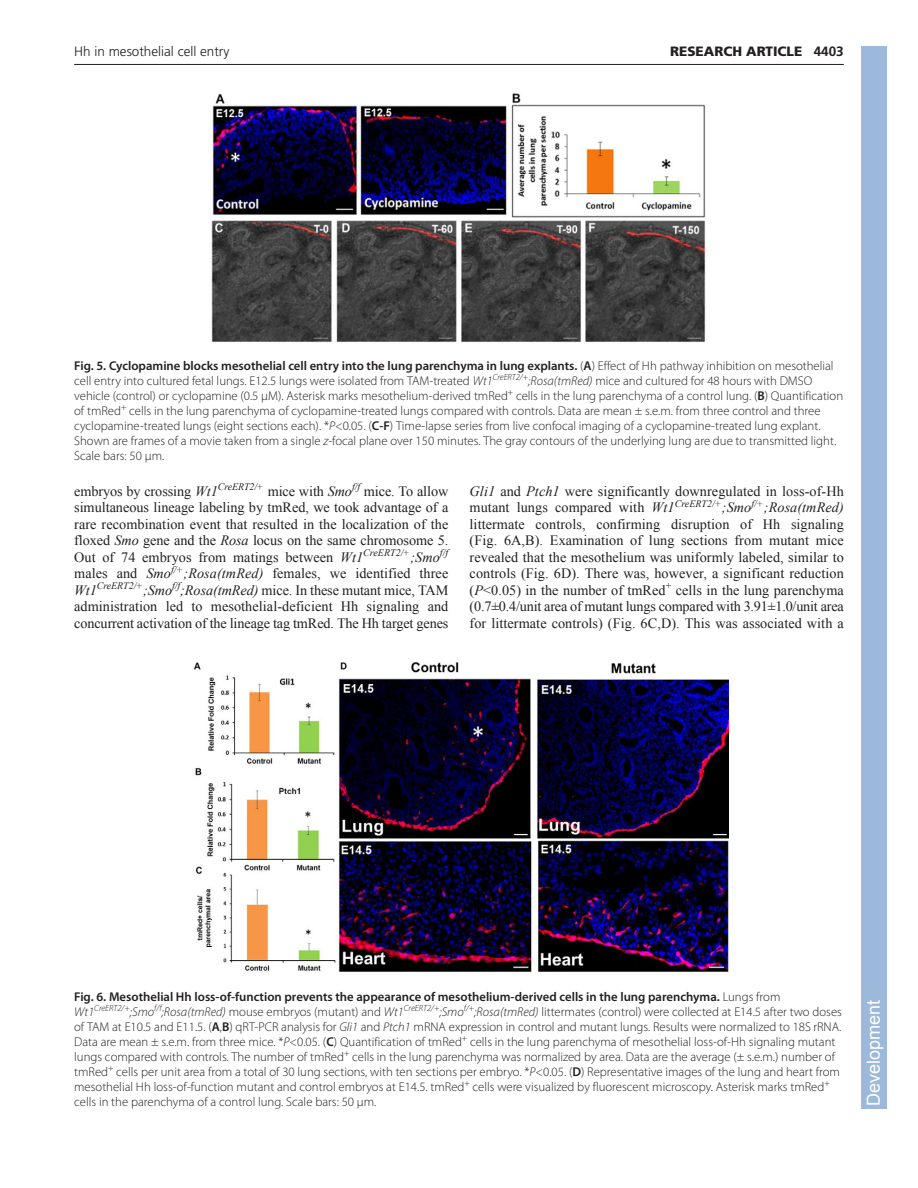
<style>
.page{position:relative;width:918px;height:1188px;background:#fff}
.page>*{position:absolute;margin:0;border:0;box-sizing:border-box;transform-origin:0 0}
.t1{font:18px "Arial";color:#fff}
.t2{font:14.25px/16.5px "Times New Roman";letter-spacing:-.01em;color:#231f20;text-align:justify}
.t3{font:300 13.5px "Frutiger";color:#231f20}
.t4{font:900 13.5px "Frutiger LT Std";color:#231f20}
.t5{font:300 12.75px/15px "Myriad Pro";color:#231f20}
.s1{font-weight:700}
.s2{font-weight:600}
.s3{font-style:italic}
</style>
<div class="page">
<hr style="left:74px;top:64px;width:770px;height:1px;background:#231f20">
<img style="left:211px;top:93px;width:495px;height:249px">
<img style="left:193px;top:662px;width:535px;height:310px">
<div style="left:861px;top:46px;width:25px;height:1063px;background:#9cb9db"></div>
<p class="t3" style="left:74px;top:46px;width:157px">Hh in mesothelial cell entry</p>
<p class="t4" style="left:670px;top:45px;width:175px">RESEARCH ARTICLE <span class="s1">4403</span></p>
<p class="t5" style="left:74px;top:359px;width:771px"><span class="s2">Fig. 5. Cyclopamine blocks mesothelial cell entry into the lung parenchyma in lung explants.</span> (<span class="s2">A</span>) Effect of Hh pathway inhibition on mesothelial cell entry into cultured fetal lungs. E12.5 lungs were isolated from TAM-treated <span class="s3">Wt1</span><sup>CreERT2/+</sup><span class="s3">;Rosa(tmRed)</span> mice and cultured for 48 hours with DMSO vehicle (control) or cyclopamine (0.5 μM). Asterisk marks mesothelium-derived tmRed<sup>+</sup> cells in the lung parenchyma of a control lung. (<span class="s2">B</span>) Quantification of tmRed<sup>+</sup> cells in the lung parenchyma of cyclopamine-treated lungs compared with controls. Data are mean ± s.e.m. from three control and three cyclopamine-treated lungs (eight sections each). *<span class="s3">P</span>&lt;0.05. (<span class="s2">C-F</span>) Time-lapse series from live confocal imaging of a cyclopamine-treated lung explant.<br>Shown are frames of a movie taken from a single <span class="s3">z-</span>focal plane over 150 minutes. The gray contours of the underlying lung are due to transmitted light.<br>Scale bars: 50 μm.</p>
<p class="t2" style="left:74px;top:483px;width:376px">embryos by crossing <span class="s3">Wt1</span><sup>CreERT2/+</sup> mice with <span class="s3">Smo</span><sup>f/f</sup> mice. To allow simultaneous lineage labeling by tmRed, we took advantage of a rare recombination event that resulted in the localization of the floxed <span class="s3">Smo</span> gene and the <span class="s3">Rosa</span> locus on the same chromosome 5.<br>Out of 74 embryos from matings between <span class="s3">Wt1</span><sup>CreERT2/+</sup><span class="s3">;Smo</span><sup>f/f </sup>males and <span class="s3">Smo</span><sup>f/+</sup><span class="s3">;Rosa(tmRed)</span> females, we identified three <span class="s3">Wt1</span><sup>CreERT2/+</sup><span class="s3">;Smo</span><sup>f/f</sup><span class="s3">;Rosa(tmRed)</span> mice. In these mutant mice, TAM administration led to mesothelial-deficient Hh signaling and concurrent activation of the lineage tag tmRed. The Hh target genes</p>
<p class="t2" style="left:470px;top:483px;width:376px"><span class="s3">Gli1</span> and <span class="s3">Ptch1</span> were significantly downregulated in loss-of-Hh mutant lungs compared with <span class="s3">Wt1</span><sup>CreERT2/+</sup><span class="s3">;Smo</span><sup>f/+</sup><span class="s3">;Rosa(tmRed) </span>littermate controls, confirming disruption of Hh signaling (Fig. 6A,B). Examination of lung sections from mutant mice revealed that the mesothelium was uniformly labeled, similar to controls (Fig. 6D). There was, however, a significant reduction (<span class="s3">P</span>&lt;0.05) in the number of tmRed<sup>+</sup> cells in the lung parenchyma (0.7±0.4/unit area of mutant lungs compared with 3.91±1.0/unit area for littermate controls) (Fig. 6C,D). This was associated with a</p>
<p class="t5" style="left:74px;top:991px;width:769px"><span class="s2">Fig. 6. Mesothelial Hh loss-of-function prevents the appearance of mesothelium-derived cells in the lung parenchyma.</span> Lungs from <span class="s3">Wt1</span><sup>CreERT2/+</sup><span class="s3">;Smo</span><sup>f/f</sup><span class="s3">;Rosa(tmRed)</span> mouse embryos (mutant) and <span class="s3">Wt1</span><sup>CreERT2/+</sup><span class="s3">;Smo</span><sup>f/+</sup><span class="s3">;Rosa(tmRed)</span> littermates (control) were collected at E14.5 after two doses of TAM at E10.5 and E11.5. (<span class="s2">A</span>,<span class="s2">B</span>) qRT-PCR analysis for <span class="s3">Gli1</span> and <span class="s3">Ptch1</span> mRNA expression in control and mutant lungs. Results were normalized to 18S rRNA.<br>Data are mean ± s.e.m. from three mice. *<span class="s3">P</span>&lt;0.05. (<span class="s2">C</span>) Quantification of tmRed<sup>+</sup> cells in the lung parenchyma of mesothelial loss-of-Hh signaling mutant lungs compared with controls. The number of tmRed<sup>+</sup> cells in the lung parenchyma was normalized by area. Data are the average (± s.e.m.) number of tmRed<sup>+</sup> cells per unit area from a total of 30 lung sections, with ten sections per embryo. *<span class="s3">P</span>&lt;0.05. (<span class="s2">D</span>) Representative images of the lung and heart from mesothelial Hh loss-of-function mutant and control embryos at E14.5. tmRed<sup>+</sup> cells were visualized by fluorescent microscopy. Asterisk marks tmRed<sup>+ </sup>cells in the parenchyma of a control lung. Scale bars: 50 μm.</p>
<h1 class="t1" style="left:862px;top:1106px;width:108px;rotate:-90deg">Development</h1>
</div>
